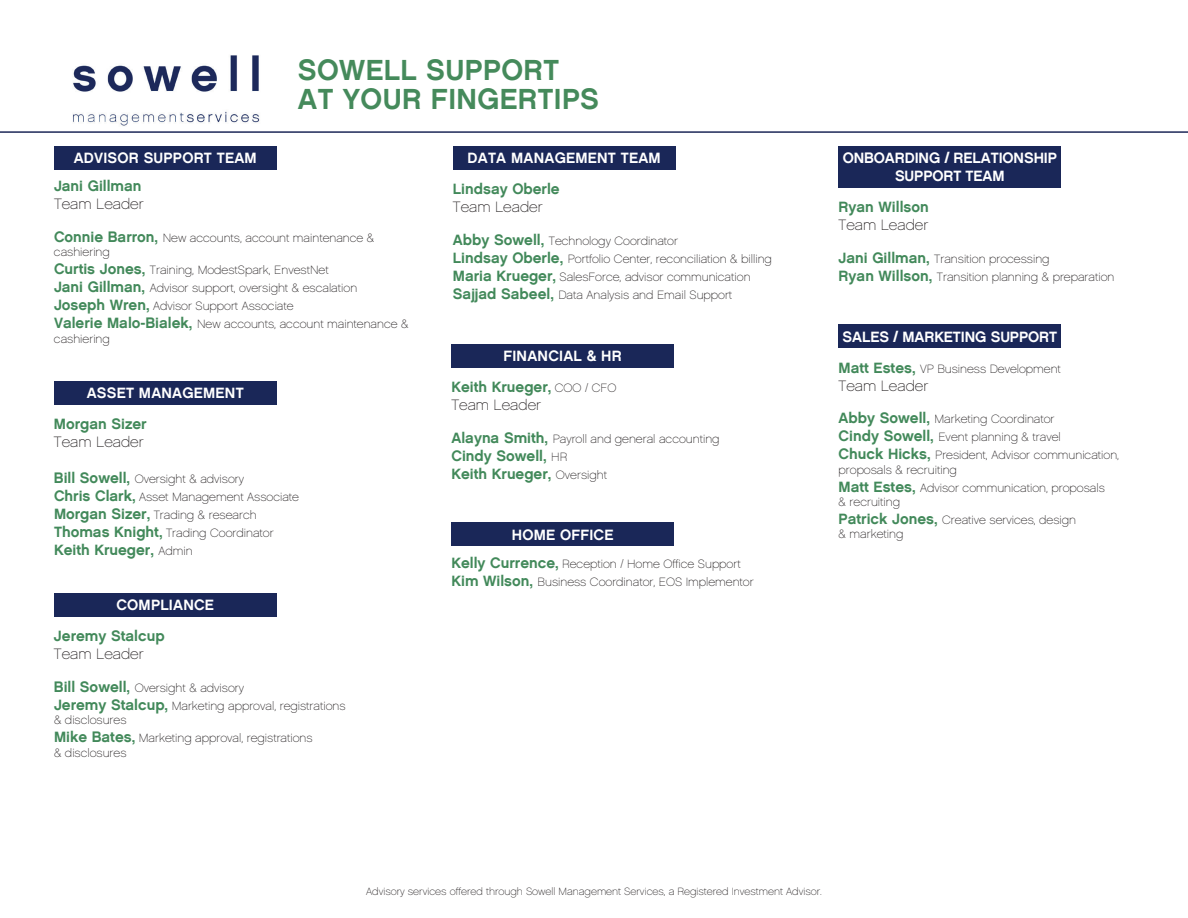
<style>
.page{position:relative;width:1188px;height:918px;background:#fff}
.page>*{position:absolute;margin:0;border:0;box-sizing:border-box;transform-origin:0 0}
.t1{font:29.25px/29.4px "Chalet New York Nineteen Sixty";letter-spacing:.015em;color:#458a5b}
.t2{font:15px/18px "Chalet New York Nineteen Sixty";color:#42895a}
.t3{font:15px "Chalet New York Nineteen Sixty";letter-spacing:.015em;color:#fff}
.t4{font:15px "Chalet Paris Nineteen Sixty";color:#231f20}
.t5{font:15px/18px "Chalet New York Nineteen Sixty";letter-spacing:-.005em;color:#fff;text-align:center}
.t6{font:12px/18px "Chalet Paris Nineteen Sixty";color:#231f20}
.t7{font:10.5px "Chalet Paris Nineteen Sixty";color:#231f20}
.s1{font-family:"Chalet New York Nineteen Sixty";font-size:15px;color:#42895a}
.s2{font-family:"Chalet Paris Nineteen Sixty";font-size:12px;color:#231f20}
</style>
<div class="page">
<hr style="left:0;top:131px;width:1188px;height:2px;background:#1d2758">
<div style="left:451px;top:522px;width:223px;height:24px;background:#1a2758"></div>
<div style="left:54px;top:146px;width:222px;height:24px;background:#1a2758"></div>
<div style="left:839px;top:324px;width:222px;height:24px;background:#1a2758"></div>
<div style="left:839px;top:146px;width:222px;height:41px;background:#1a2758"></div>
<div style="left:453px;top:146px;width:222px;height:24px;background:#1a2758"></div>
<div style="left:54px;top:381px;width:222px;height:24px;background:#1a2758"></div>
<div style="left:54px;top:593px;width:222px;height:24px;background:#1a2758"></div>
<div style="left:451px;top:344px;width:223px;height:24px;background:#1a2758"></div>
<img style="left:73px;top:55px;width:187px;height:71px">
<p class="t3" style="left:74px;top:149px;width:185px">ADVISOR SUPPORT TEAM</p>
<h1 class="t1" style="left:298px;top:55px;width:303px">SOWELL SUPPORT<br>AT YOUR FINGERTIPS</h1>
<p class="t3" style="left:468px;top:149px;width:195px">DATA MANAGEMENT TEAM</p>
<p class="t2" style="left:54px;top:177px;width:89px">Jani Gillman</p>
<p class="t4" style="left:54px;top:196px;width:91px">Team Leader</p>
<p class="t6" style="left:54px;top:231px;width:322px;line-height:14.4px"><span class="s1">Connie Barron,</span> New accounts, account maintenance &amp; cashiering</p>
<p class="t6" style="left:54px;top:261px;width:356px"><span class="s1">Curtis Jones,</span> Training, ModestSpark, EnvestNet<br><span class="s1">Jani Gillman,</span> Advisor support, oversight &amp; escalation <span class="s1">Joseph Wren,</span> Advisor Support Associate<br><span class="s1">Valerie Malo-Bialek,</span> New accounts, account maintenance &amp;</p>
<p class="t6" style="left:54px;top:330px;width:57px">cashiering</p>
<p class="t3" style="left:87px;top:384px;width:159px">ASSET MANAGEMENT</p>
<p class="t2" style="left:54px;top:415px;width:94px">Morgan Sizer</p>
<p class="t4" style="left:54px;top:434px;width:91px">Team Leader</p>
<p class="t6" style="left:54px;top:470px;width:247px"><span class="s1">Bill Sowell,</span> Oversight &amp; advisory<br><span class="s1">Chris Clark,</span> Asset Management Associate <span class="s1">Morgan Sizer,</span> Trading &amp; research <span class="s1">Thomas Knight,</span> Trading Coordinator</p>
<p class="t2" style="left:54px;top:541px;width:140px">Keith Krueger, <span class="s2">Admin</span></p>
<p class="t3" style="left:116px;top:596px;width:99px">COMPLIANCE</p>
<p class="t2" style="left:54px;top:627px;width:112px">Jeremy Stalcup</p>
<p class="t4" style="left:54px;top:646px;width:91px">Team Leader</p>
<p class="t6" style="left:54px;top:679px;width:293px"><span class="s1">Bill Sowell,</span> Oversight &amp; advisory<br><span class="s1">Jeremy Stalcup,</span> Marketing approval, registrations</p>
<p class="t6" style="left:54px;top:711px;width:260px">&amp; disclosures<br><span class="s1">Mike Bates,</span> Marketing approval, registrations</p>
<p class="t6" style="left:54px;top:744px;width:74px">&amp; disclosures</p>
<p class="t2" style="left:453px;top:180px;width:108px">Lindsay Oberle</p>
<p class="t4" style="left:453px;top:199px;width:91px">Team Leader</p>
<p class="t6" style="left:453px;top:232px;width:320px"><span class="s1">Abby Sowell,</span> Technology Coordinator<br><span class="s1">Lindsay Oberle,</span> Portfolio Center, reconciliation &amp; billing <span class="s1">Maria Krueger,</span> SalesForce, advisor communication <span class="s1">Sajjad Sabeel,</span> Data Analysis and Email Support</p>
<p class="t3" style="left:503px;top:347px;width:120px">FINANCIAL &amp; HR</p>
<p class="t2" style="left:451px;top:378px;width:166px">Keith Krueger, <span class="s2">COO / CFO</span></p>
<p class="t4" style="left:451px;top:396px;width:91px">Team Leader</p>
<p class="t6" style="left:451px;top:430px;width:270px"><span class="s1">Alayna Smith,</span> Payroll and general accounting</p>
<p class="t2" style="left:451px;top:446px;width:157px">Cindy Sowell, <span class="s2">HR<br></span>Keith Krueger, <span class="s2">Oversight</span></p>
<p class="t3" style="left:512px;top:526px;width:103px">HOME OFFICE</p>
<p class="t6" style="left:451px;top:555px;width:304px"><span class="s1">Kelly Currence,</span> Reception / Home Office Support<br><span class="s1">Kim Wilson,</span> Business Coordinator, EOS Implementor</p>
<p class="t5" style="left:843px;top:149px;width:216px">ONBOARDING / RELATIONSHIP<br>SUPPORT TEAM</p>
<p class="t2" style="left:839px;top:198px;width:92px">Ryan Willson</p>
<p class="t4" style="left:839px;top:216px;width:91px">Team Leader</p>
<p class="t6" style="left:839px;top:249px;width:277px"><span class="s1">Jani Gillman,</span> Transition processing<br><span class="s1">Ryan Willson,</span> Transition planning &amp; preparation</p>
<p class="t5" style="left:843px;top:327px;width:216px">SALES / MARKETING SUPPORT</p>
<p class="t6" style="left:839px;top:360px;width:224px"><span class="s1">Matt Estes,</span> VP Business Development</p>
<p class="t4" style="left:839px;top:377px;width:91px">Team Leader</p>
<p class="t6" style="left:839px;top:410px;width:282px"><span class="s1">Abby Sowell,</span> Marketing Coordinator<br><span class="s1">Cindy Sowell,</span> Event planning &amp; travel<br><span class="s1">Chuck Hicks,</span> President, Advisor communication,</p>
<p class="t6" style="left:839px;top:460px;width:268px">proposals &amp; recruiting<br><span class="s1">Matt Estes,</span> Advisor communication, proposals</p>
<p class="t6" style="left:839px;top:493px;width:239px">&amp; recruiting<br><span class="s1">Patrick Jones,</span> Creative services, design</p>
<p class="t6" style="left:839px;top:525px;width:66px">&amp; marketing</p>
<p class="t7" style="left:366px;top:885px;width:457px">Advisory services offered through Sowell Management Services, a Registered Investment Advisor.</p>
</div>
